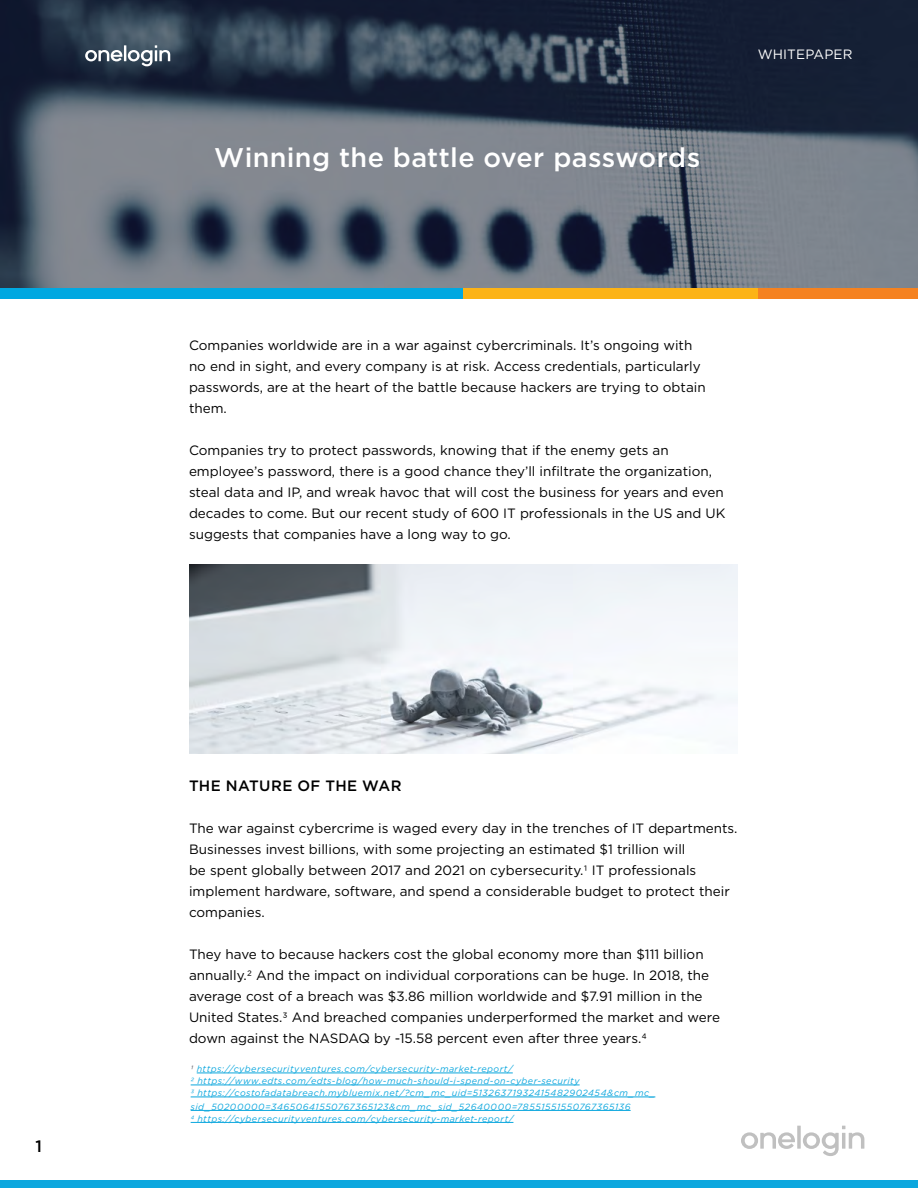
<style>
.page{position:relative;width:918px;height:1188px;background:#fff}
.page>*{position:absolute;margin:0;border:0;box-sizing:border-box;transform-origin:0 0}
.t1{font:500 27px "Gotham";letter-spacing:.01em;color:#fff}
.t2{font:500 16.5px "Gotham";color:#000}
.t3{font:500 15px "Gotham";letter-spacing:.025em;color:#000}
.t4{font:13.5px/21px "Gotham";color:#000}
.t5{font:13.5px "Gotham";letter-spacing:.01em;color:#fff}
.t6{font:italic 9px/12px "Gotham";letter-spacing:.05em;color:#0ca7de}
.s1{color:#494b54}
</style>
<div class="page">
<div style="left:0;top:1180px;width:918px;height:8px;background:#0ca7de"></div>
<svg style="left:741px;top:1126px;width:123px;height:30px"></svg>
<svg style="left:0;top:0;width:918px;height:288px;background:#4d5766"></svg>
<svg style="left:85px;top:45px;width:85px;height:21px"></svg>
<div style="left:0;top:288px;width:918px;height:10px;background:#00a8e1"></div>
<div style="left:463px;top:288px;width:455px;height:10px;background:#fcb316"></div>
<div style="left:758px;top:288px;width:160px;height:10px;background:#f58220"></div>
<img style="left:189px;top:564px;width:549px;height:190px">
<hr style="left:197px;top:1073px;width:316px;height:1px;background:#0ca7de">
<hr style="left:191px;top:1085px;width:389px;height:1px;background:#0ca7de">
<hr style="left:191px;top:1097px;width:464px;height:1px;background:#0ca7de">
<hr style="left:191px;top:1110px;width:440px;height:1px;background:#0ca7de">
<hr style="left:191px;top:1122px;width:322px;height:1px;background:#0ca7de">
<p class="t2" style="left:36px;top:1135px;width:8px">1</p>
<h1 class="t1" style="left:214px;top:140px;width:487px">Winning the battle over passwords</h1>
<p class="t5" style="left:758px;top:45px;width:96px">WHITEPAPER</p>
<p class="t4" style="left:189px;top:334px;width:518px">Companies worldwide are in a war against cybercriminals. It’s ongoing with no end in sight, and every company is at risk. Access credentials, particularly passwords, are at the heart of the battle because hackers are trying to obtain them.</p>
<p class="t4" style="left:189px;top:439px;width:538px">Companies try to protect passwords, knowing that if the enemy gets an employee’s password, there is a good chance they’ll infiltrate the organization, steal data and IP, and wreak havoc that will cost the business for years and even decades to come. But our recent study of 600 IT professionals in the US and UK suggests that companies have a long way to go.</p>
<p class="t3" style="left:189px;top:776px;width:214px">THE NATURE OF THE WAR</p>
<p class="t4" style="left:189px;top:817px;width:550px">The war against cybercrime is waged every day in the trenches of IT departments.<br>Businesses invest billions, with some projecting an estimated $1 trillion will<br>be spent globally between 2017 and 2021 on cybersecurity.1 IT professionals implement hardware, software, and spend a considerable budget to protect their companies.</p>
<p class="t4" style="left:189px;top:943px;width:533px">They have to because hackers cost the global economy more than $111 billion annually.2 And the impact on individual corporations can be huge. In 2018, the average cost of a breach was $3.86 million worldwide and $7.91 million in the United States.3 And breached companies underperformed the market and were down against the NASDAQ by -15.58 percent even after three years.4</p>
<p class="t6" style="left:191px;top:1063px;width:466px"><span class="s1">1</span> https://cybersecurityventures.com/cybersecurity-market-report/<br>2 https://www.edts.com/edts-blog/how-much-should-i-spend-on-cyber-security<br>3 https://costofadatabreach.mybluemix.net/?cm_mc_uid=5 132 637 1932415482902454&amp;cm_mc_</p>
<p class="t6" style="left:191px;top:1100px;width:439px">sid_502 00000=34650641550767365 123&amp;cm_mc_sid_52 640000=7855 155 1550767365 136<br>4 https://cybersecurityventures.com/cybersecurity-market-report/</p>
</div>
